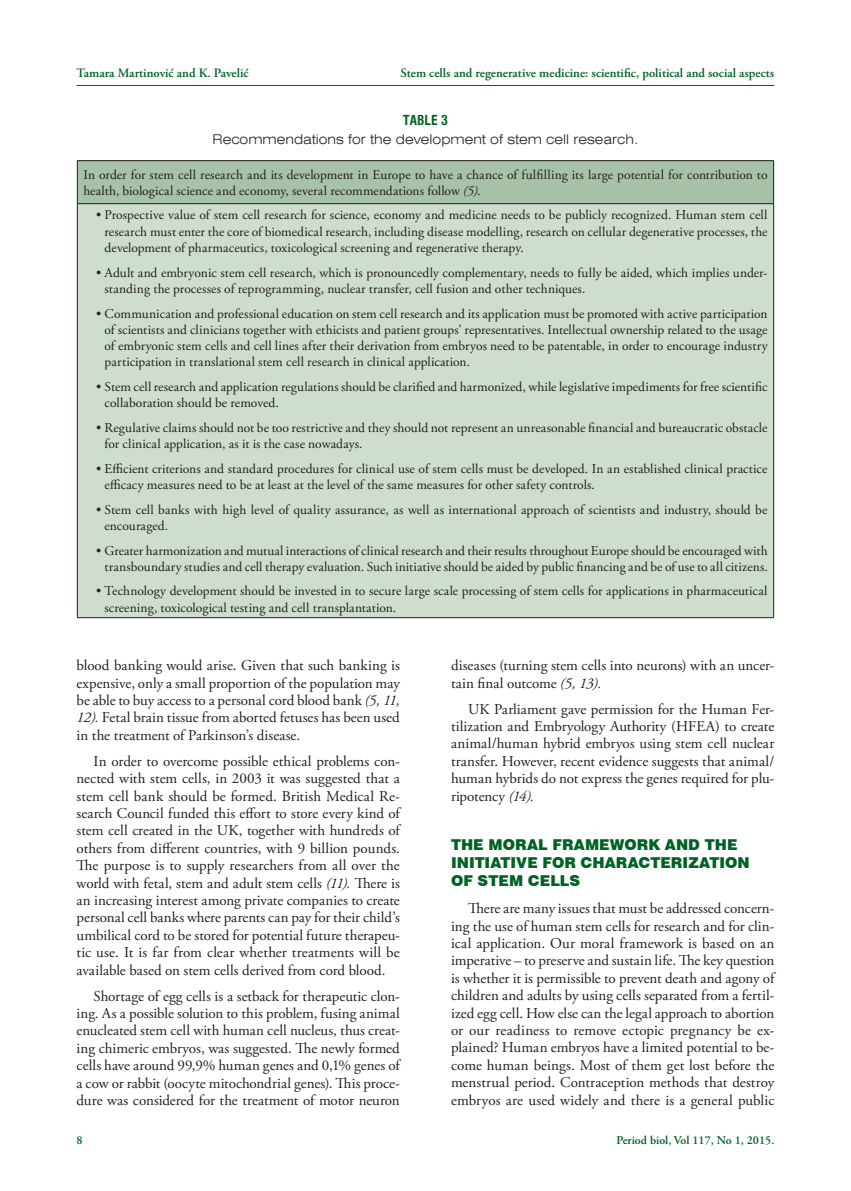
<style>
.page{position:relative;width:851px;height:1191px;background:#fff}
.page>*{position:absolute;margin:0;border:0;box-sizing:border-box;transform-origin:0 0}
.t1{font:15px/17.4px "Adobe Garamond Pro";color:#231f20;text-align:justify}
.t2{font:900 15px/18px "Swiss 721 BT";letter-spacing:.005em;color:#006224}
.t3{font:13.5px/16.2px "Adobe Garamond Pro";letter-spacing:.005em;color:#231f20}
.t4{font:300 expanded 13.5px "Swiss 721 BT";color:#231f20}
.t5{font:700 condensed 13.5px "Swiss 721 BT";color:#006224}
.t6{font:600 12.75px "Adobe Garamond Pro";color:#006224}
.t7{font:600 12px "Adobe Garamond Pro";color:#006224}
.s1{font-style:italic}
</style>
<div class="page">
<hr style="left:77px;top:85px;width:697px;height:1px;background:#006224">
<div style="left:77px;top:161px;width:696px;height:43px;background:#a7c2a6"></div>
<div style="left:77px;top:204px;width:696px;height:413px;background:#ceddce"></div>
<hr style="left:77px;top:204px;width:1px;height:413px;background:#231f20">
<hr style="left:773px;top:204px;width:1px;height:413px;background:#231f20">
<hr style="left:77px;top:617px;width:696px;height:1px;background:#231f20">
<hr style="left:77px;top:160px;width:696px;height:1px;background:#231f20">
<hr style="left:77px;top:161px;width:1px;height:42px;background:#231f20">
<hr style="left:773px;top:161px;width:1px;height:42px;background:#231f20">
<hr style="left:77px;top:203px;width:696px;height:1px;background:#231f20">
<p class="t6" style="left:77px;top:65px;width:173px">Tamara Martinović and K. Pavelić</p>
<p class="t6" style="left:400px;top:65px;width:375px">Stem cells and regenerative medicine: scientific, political and social aspects</p>
<p class="t5" style="left:403px;top:112px;width:46px">Table 3</p>
<p class="t4" style="left:212px;top:131px;width:427px">Recommendations for the development of stem cell research.</p>
<p class="t3" style="left:83px;top:167px;width:685px">In order for stem cell research and its development in Europe to have a chance of fulfilling its large potential for contribution to health, biological science and economy, several recommendations follow <span class="s1">(5)</span>.</p>
<p class="t3" style="left:104px;top:207px;width:664px;text-align:justify;text-indent:-8px">• Prospective value of stem cell research for science, economy and medicine needs to be publicly recognized. Human stem cell research must enter the core of biomedical research, including disease modelling, research on cellular degenerative processes, the development of pharmaceutics, toxicological screening and regenerative therapy.</p>
<p class="t3" style="left:104px;top:265px;width:664px;text-indent:-8px">• Adult and embryonic stem cell research, which is pronouncedly complementary, needs to fully be aided, which implies under&shy;standing the processes of reprogramming, nuclear transfer, cell fusion and other techniques.</p>
<p class="t3" style="left:104px;top:306px;width:664px;text-align:justify;text-indent:-8px">• Communication and professional education on stem cell research and its application must be promoted with active participation of scientists and clinicians together with ethicists and patient groups’ representatives. Intellectual ownership related to the usage of embryonic stem cells and cell lines after their derivation from embryos need to be patentable, in order to encourage industry participation in translational stem cell research in clinical application.</p>
<p class="t3" style="left:104px;top:379px;width:664px;text-indent:-8px">• Stem cell research and application regulations should be clarified and harmonized, while legislative impediments for free scientific collaboration should be removed.</p>
<p class="t3" style="left:104px;top:420px;width:664px;text-indent:-8px">• Regulative claims should not be too restrictive and they should not represent an unreasonable financial and bureaucratic obstacle for clinical application, as it is the case nowadays.</p>
<p class="t3" style="left:104px;top:461px;width:664px;text-indent:-8px">• Efficient criterions and standard procedures for clinical use of stem cells must be developed. In an established clinical practice efficacy measures need to be at least at the level of the same measures for other safety controls.</p>
<p class="t3" style="left:104px;top:502px;width:664px;text-indent:-8px">• Stem cell banks with high level of quality assurance, as well as international approach of scientists and industry, should be encouraged.</p>
<p class="t3" style="left:96px;top:542px;width:673px;text-align:right">• Greater harmonization and mutual interactions of clinical research and their results throughout Europe should be encouraged with transboundary studies and cell therapy evaluation. Such initiative should be aided by public financing and be of use to all citizens.</p>
<p class="t3" style="left:104px;top:583px;width:664px;text-indent:-8px">• Technology development should be invested in to secure large scale processing of stem cells for applications in pharmaceutical screening, toxicological testing and cell transplantation.</p>
<p class="t1" style="left:77px;top:657px;width:325px">blood banking would arise. Given that such banking is expensive, only a small proportion of the population may be able to buy access to a personal cord blood bank <span class="s1">(5, 11, 12).</span> Fetal brain tissue from aborted fetuses has been used in the treatment of Parkinson’s disease.</p>
<p class="t1" style="left:77px;top:753px;width:325px;text-indent:17px">In order to overcome possible ethical problems con&shy;nected with stem cells, in 2003 it was suggested that a stem cell bank should be formed. British Medical Re&shy;search Council funded this effort to store every kind of stem cell created in the UK, together with hundreds of others from different countries, with 9 billion pounds.<br>The purpose is to supply researchers from all over the world with fetal, stem and adult stem cells <span class="s1">(11).</span> There is an increasing interest among private companies to create personal cell banks where parents can pay for their child’s umbilical cord to be stored for potential future therapeu&shy;tic use. It is far from clear whether treatments will be available based on stem cells derived from cord blood.</p>
<p class="t1" style="left:77px;top:987px;width:325px;text-indent:17px">Shortage of egg cells is a setback for therapeutic clon&shy;ing. As a possible solution to this problem, fusing animal enucleated stem cell with human cell nucleus, thus creat&shy;ing chimeric embryos, was suggested. The newly formed cells have around 99,9% human genes and 0,1% genes of a cow or rabbit (oocyte mitochondrial genes). This proce&shy;dure was considered for the treatment of motor neuron</p>
<p class="t1" style="left:451px;top:657px;width:325px">diseases (turning stem cells into neurons) with an uncer&shy;tain final outcome <span class="s1">(5, 13).</span></p>
<p class="t1" style="left:451px;top:700px;width:325px;text-indent:17px">UK Parliament gave permission for the Human Fer&shy;tilization and Embryology Authority (HFEA) to create animal/human hybrid embryos using stem cell nuclear transfer. However, recent evidence suggests that animal/ human hybrids do not express the genes required for plu&shy;ripotency <span class="s1">(14).</span></p>
<p class="t2" style="left:451px;top:836px;width:300px">THE MORAL FRAMEWORK AND THE<br>INITIATIVE FOR CHARACTERIZATION<br>OF STEM CELLS</p>
<p class="t1" style="left:451px;top:900px;width:325px;text-indent:17px">There are many issues that must be addressed concern&shy;ing the use of human stem cells for research and for clin&shy;ical application. Our moral framework is based on an imperative – to preserve and sustain life. The key question is whether it is permissible to prevent death and agony of children and adults by using cells separated from a fertil&shy;ized egg cell. How else can the legal approach to abortion or our readiness to remove ectopic pregnancy be ex&shy;plained? Human embryos have a limited potential to be&shy;come human beings. Most of them get lost before the menstrual period. Contraception methods that destroy embryos are used widely and there is a general public</p>
<p class="t7" style="left:77px;top:1133px;width:8px">8</p>
<p class="t7" style="left:616px;top:1133px;width:159px">Period biol, Vol 117, No 1, 2015.</p>
</div>
